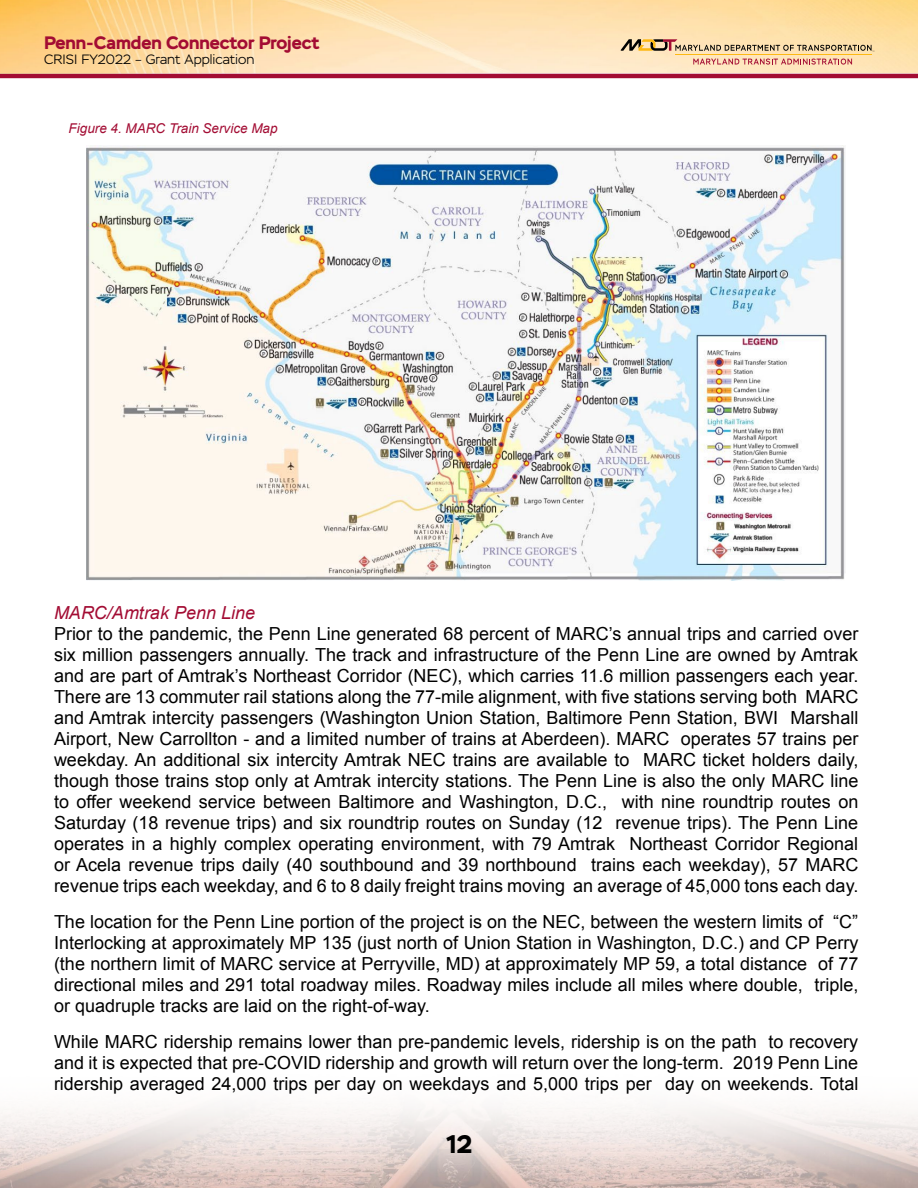
<style>
.page{position:relative;width:918px;height:1188px;background:#fff}
.page>*{position:absolute;margin:0;border:0;box-sizing:border-box;transform-origin:0 0}
.t1{font:700 25.5px "Stem";color:#000}
.paragraph{font:18px/21px "Arial";color:#000;text-align:justify}
.t2{font:700 18px "Stem";color:#a30c33}
.paragraph-2{font:italic 18px "Arial";color:#a30c33}
.t3{font:300 13.5px "Stem";color:#000}
.paragraph-3{font:italic 13.5px "Arial";color:#a30c33}
</style>
<div class="page">
<svg style="left:0;top:1106px;width:918px;height:82px"></svg>
<hr style="left:0;top:74px;width:918px;height:4px;background:#a30c33">
<img style="left:0;top:0;width:918px;height:74px">
<svg style="left:621px;top:39px;width:253px;height:13px;background:#ccb38b"></svg>
<svg style="left:693px;top:59px;width:159px;height:6px"></svg>
<hr style="left:675px;top:54px;width:197px;height:1px;background:#fdb913">
<img style="left:87px;top:146px;width:758px;height:434px">
<p class="t2" style="left:44px;top:31px;width:277px">Penn-Camden Connector Project</p>
<p class="t3" style="left:44px;top:51px;width:212px">CRISI FY2022 – Grant Application</p>
<p class="paragraph-3" style="left:69px;top:120px;width:211px">Figure 4. MARC Train Service Map</p>
<p class="paragraph-2" style="left:54px;top:601px;width:203px">MARC/Amtrak Penn Line</p>
<p class="paragraph" style="left:54px;top:624px;width:806px">Prior to the pandemic, the Penn Line generated 68 percent of MARC’s annual trips and carried over six million passengers annually. The track and infrastructure of the Penn Line are owned by Amtrak and are part of Amtrak’s Northeast Corridor (NEC), which carries 11.6 million passengers each year.<br>There are 13 commuter rail stations along the 77-mile alignment, with five stations serving both MARC and Amtrak intercity passengers (Washington Union Station, Baltimore Penn Station, BWI Marshall Airport, New Carrollton - and a limited number of trains at Aberdeen). MARC operates 57 trains per weekday. An additional six intercity Amtrak NEC trains are available to MARC ticket holders daily, though those trains stop only at Amtrak intercity stations. The Penn Line is also the only MARC line to offer weekend service between Baltimore and Washington, D.C., with nine roundtrip routes on Saturday (18 revenue trips) and six roundtrip routes on Sunday (12 revenue trips). The Penn Line operates in a highly complex operating environment, with 79 Amtrak Northeast Corridor Regional or Acela revenue trips daily (40 southbound and 39 northbound trains each weekday), 57 MARC revenue trips each weekday, and 6 to 8 daily freight trains moving an average of 45,000 tons each day.</p>
<p class="paragraph" style="left:54px;top:912px;width:806px">The location for the Penn Line portion of the project is on the NEC, between the western limits of “C” Interlocking at approximately MP 135 (just north of Union Station in Washington, D.C.) and CP Perry (the northern limit of MARC service at Perryville, MD) at approximately MP 59, a total distance of 77 directional miles and 291 total roadway miles. Roadway miles include all miles where double, triple, or quadruple tracks are laid on the right-of-way.</p>
<p class="paragraph" style="left:54px;top:1032px;width:806px">While MARC ridership remains lower than pre-pandemic levels, ridership is on the path to recovery and it is expected that pre-COVID ridership and growth will return over the long-term. 2019 Penn Line ridership averaged 24,000 trips per day on weekdays and 5,000 trips per day on weekends. Total</p>
<p class="t1" style="left:447px;top:1128px;width:27px">12</p>
</div>
